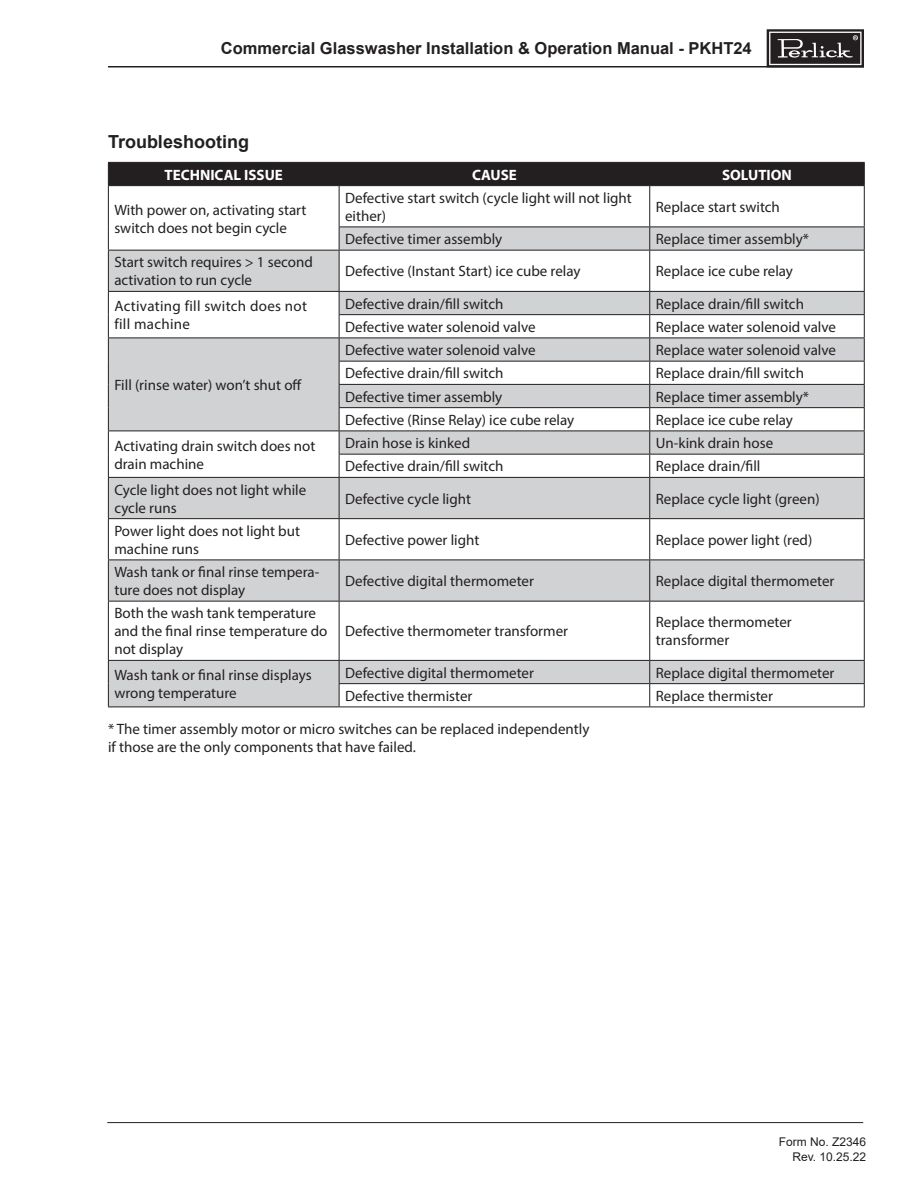
<style>
.page{position:relative;width:918px;height:1188px;background:#fff}
.page>*{position:absolute;margin:0;border:0;box-sizing:border-box;transform-origin:0 0}
.t1{font:700 18px "Arial";color:#231f20}
.t2{font:700 16.5px "Arial";color:#231f20}
.t3{font:15px/18px "Myriad Pro";color:#231f20}
.t4{font:15px/18px "Myriad Pro";letter-spacing:.02em;color:#231f20}
.t5{font:700 15px "Myriad Pro";color:#fff}
.t6{font:12px/14.4px "Arial";color:#231f20;text-align:right}
</style>
<div class="page">
<hr style="left:108px;top:66px;width:756px;height:2px;background:#231f20">
<svg style="left:767px;top:29px;width:97px;height:37px;background:#4e4b4c"></svg>
<hr style="left:107px;top:1122px;width:756px;height:1px;background:#231f20">
<svg style="left:109px;top:227px;width:755px;height:480px;fill:#d1d2d4"></svg>
<div style="left:108px;top:601px;width:231px;height:59px;background:#fff"></div>
<hr style="left:108px;top:186px;width:1px;height:41px;background:#231f20">
<hr style="left:339px;top:186px;width:1px;height:41px;background:#231f20">
<hr style="left:649px;top:186px;width:1px;height:41px;background:#231f20">
<hr style="left:864px;top:186px;width:1px;height:41px;background:#231f20">
<svg style="left:108px;top:227px;width:1px;height:23px"></svg>
<svg style="left:339px;top:228px;width:1px;height:22px"></svg>
<svg style="left:649px;top:228px;width:1px;height:22px"></svg>
<svg style="left:864px;top:228px;width:1px;height:22px"></svg>
<hr style="left:108px;top:251px;width:1px;height:40px;background:#231f20">
<hr style="left:339px;top:251px;width:1px;height:40px;background:#231f20">
<hr style="left:649px;top:251px;width:1px;height:40px;background:#231f20">
<hr style="left:864px;top:251px;width:1px;height:40px;background:#231f20">
<svg style="left:108px;top:292px;width:232px;height:185px"></svg>
<svg style="left:649px;top:292px;width:1px;height:185px"></svg>
<svg style="left:864px;top:292px;width:1px;height:185px"></svg>
<hr style="left:108px;top:478px;width:1px;height:40px;background:#231f20">
<hr style="left:339px;top:478px;width:1px;height:40px;background:#231f20">
<hr style="left:649px;top:478px;width:1px;height:40px;background:#231f20">
<hr style="left:864px;top:478px;width:1px;height:40px;background:#231f20">
<hr style="left:108px;top:519px;width:1px;height:41px;background:#231f20">
<hr style="left:339px;top:519px;width:1px;height:41px;background:#231f20">
<hr style="left:649px;top:519px;width:1px;height:41px;background:#231f20">
<hr style="left:864px;top:519px;width:1px;height:41px;background:#231f20">
<hr style="left:108px;top:560px;width:1px;height:41px;background:#231f20">
<hr style="left:339px;top:560px;width:1px;height:41px;background:#231f20">
<hr style="left:649px;top:560px;width:1px;height:41px;background:#231f20">
<hr style="left:864px;top:560px;width:1px;height:41px;background:#231f20">
<hr style="left:108px;top:602px;width:1px;height:58px;background:#231f20">
<hr style="left:339px;top:602px;width:1px;height:58px;background:#231f20">
<hr style="left:649px;top:602px;width:1px;height:58px;background:#231f20">
<hr style="left:864px;top:602px;width:1px;height:58px;background:#231f20">
<svg style="left:108px;top:661px;width:1px;height:46px"></svg>
<svg style="left:339px;top:661px;width:1px;height:46px"></svg>
<svg style="left:649px;top:661px;width:1px;height:46px"></svg>
<svg style="left:864px;top:661px;width:1px;height:46px"></svg>
<hr style="left:339px;top:227px;width:311px;height:1px;background:#231f20">
<hr style="left:650px;top:227px;width:215px;height:1px;background:#231f20">
<hr style="left:108px;top:250px;width:231px;height:1px;background:#231f20">
<hr style="left:339px;top:250px;width:311px;height:1px;background:#231f20">
<hr style="left:650px;top:250px;width:215px;height:1px;background:#231f20">
<hr style="left:108px;top:291px;width:231px;height:1px;background:#231f20">
<hr style="left:339px;top:291px;width:311px;height:1px;background:#231f20">
<hr style="left:650px;top:291px;width:215px;height:1px;background:#231f20">
<hr style="left:339px;top:314px;width:311px;height:1px;background:#231f20">
<hr style="left:650px;top:314px;width:215px;height:1px;background:#231f20">
<hr style="left:108px;top:338px;width:231px;height:1px;background:#231f20">
<hr style="left:339px;top:338px;width:311px;height:1px;background:#231f20">
<hr style="left:650px;top:338px;width:215px;height:1px;background:#231f20">
<hr style="left:339px;top:361px;width:311px;height:1px;background:#231f20">
<hr style="left:650px;top:361px;width:215px;height:1px;background:#231f20">
<hr style="left:339px;top:384px;width:311px;height:1px;background:#231f20">
<hr style="left:650px;top:384px;width:215px;height:1px;background:#231f20">
<hr style="left:339px;top:407px;width:311px;height:1px;background:#231f20">
<hr style="left:650px;top:407px;width:215px;height:1px;background:#231f20">
<hr style="left:108px;top:431px;width:231px;height:1px;background:#231f20">
<hr style="left:339px;top:431px;width:311px;height:1px;background:#231f20">
<hr style="left:650px;top:431px;width:215px;height:1px;background:#231f20">
<hr style="left:339px;top:454px;width:311px;height:1px;background:#231f20">
<hr style="left:650px;top:454px;width:215px;height:1px;background:#231f20">
<hr style="left:108px;top:477px;width:231px;height:1px;background:#231f20">
<hr style="left:339px;top:477px;width:311px;height:1px;background:#231f20">
<hr style="left:650px;top:477px;width:215px;height:1px;background:#231f20">
<hr style="left:108px;top:518px;width:231px;height:1px;background:#231f20">
<hr style="left:339px;top:518px;width:311px;height:1px;background:#231f20">
<hr style="left:650px;top:518px;width:215px;height:1px;background:#231f20">
<hr style="left:108px;top:560px;width:231px;height:1px;background:#231f20">
<hr style="left:339px;top:560px;width:311px;height:1px;background:#231f20">
<hr style="left:650px;top:560px;width:215px;height:1px;background:#231f20">
<hr style="left:108px;top:601px;width:231px;height:1px;background:#231f20">
<hr style="left:339px;top:601px;width:311px;height:1px;background:#231f20">
<hr style="left:650px;top:601px;width:215px;height:1px;background:#231f20">
<hr style="left:108px;top:660px;width:231px;height:1px;background:#231f20">
<hr style="left:339px;top:660px;width:311px;height:1px;background:#231f20">
<hr style="left:650px;top:660px;width:215px;height:1px;background:#231f20">
<hr style="left:339px;top:683px;width:311px;height:1px;background:#231f20">
<hr style="left:650px;top:683px;width:215px;height:1px;background:#231f20">
<hr style="left:108px;top:707px;width:231px;height:1px;background:#231f20">
<hr style="left:339px;top:707px;width:311px;height:1px;background:#231f20">
<hr style="left:650px;top:707px;width:215px;height:1px;background:#231f20">
<div style="left:108px;top:162px;width:757px;height:24px;background:#231f20"></div>
<hr style="left:339px;top:162px;width:311px;height:1px;background:#231f20">
<hr style="left:650px;top:162px;width:215px;height:1px;background:#231f20">
<p class="t2" style="left:221px;top:37px;width:532px">Commercial Glasswasher Installation &amp; Operation Manual - PKHT24</p>
<p class="t1" style="left:108px;top:129px;width:143px">Troubleshooting</p>
<p class="t5" style="left:165px;top:165px;width:120px">TECHNICAL ISSUE</p>
<p class="t5" style="left:472px;top:165px;width:46px">CAUSE</p>
<p class="t5" style="left:722px;top:165px;width:71px">SOLUTION</p>
<p class="t3" style="left:114px;top:200px;width:194px">With power on, activating start switch does not begin cycle</p>
<p class="t3" style="left:345px;top:189px;width:288px">Defective start switch (cycle light will not light either)</p>
<p class="t3" style="left:656px;top:198px;width:126px">Replace start switch</p>
<p class="t3" style="left:345px;top:230px;width:159px">Defective timer assembly</p>
<p class="t3" style="left:656px;top:230px;width:155px">Replace timer assembly*</p>
<p class="t3" style="left:114px;top:253px;width:200px">Start switch requires &gt; 1 second activation to run cycle</p>
<p class="t3" style="left:345px;top:262px;width:237px">Defective (Instant Start) ice cube relay</p>
<p class="t3" style="left:656px;top:262px;width:139px">Replace ice cube relay</p>
<p class="t4" style="left:114px;top:297px;width:194px">Activating fill switch does not fill machine</p>
<p class="t3" style="left:345px;top:294px;width:160px">Defective drain/fill switch</p>
<p class="t3" style="left:656px;top:294px;width:150px">Replace drain/fill switch</p>
<p class="t3" style="left:345px;top:318px;width:192px">Defective water solenoid valve</p>
<p class="t3" style="left:656px;top:318px;width:182px">Replace water solenoid valve</p>
<p class="t3" style="left:114px;top:376px;width:189px">Fill (rinse water) won’t shut off</p>
<p class="t3" style="left:345px;top:341px;width:192px">Defective water solenoid valve</p>
<p class="t3" style="left:656px;top:341px;width:182px">Replace water solenoid valve</p>
<p class="t3" style="left:345px;top:364px;width:160px">Defective drain/fill switch</p>
<p class="t3" style="left:656px;top:364px;width:150px">Replace drain/fill switch</p>
<p class="t3" style="left:345px;top:387px;width:159px">Defective timer assembly</p>
<p class="t3" style="left:656px;top:387px;width:155px">Replace timer assembly*</p>
<p class="t3" style="left:345px;top:411px;width:231px">Defective (Rinse Relay) ice cube relay</p>
<p class="t3" style="left:656px;top:411px;width:139px">Replace ice cube relay</p>
<p class="t3" style="left:114px;top:437px;width:203px">Activating drain switch does not drain machine</p>
<p class="t3" style="left:345px;top:434px;width:127px">Drain hose is kinked</p>
<p class="t3" style="left:656px;top:434px;width:119px">Un-kink drain hose</p>
<p class="t3" style="left:345px;top:457px;width:160px">Defective drain/fill switch</p>
<p class="t3" style="left:656px;top:457px;width:106px">Replace drain/fill</p>
<p class="t3" style="left:114px;top:480px;width:193px">Cycle light does not light while cycle runs</p>
<p class="t3" style="left:345px;top:489px;width:127px">Defective cycle light</p>
<p class="t3" style="left:656px;top:489px;width:165px">Replace cycle light (green)</p>
<p class="t3" style="left:114px;top:522px;width:187px">Power light does not light but machine runs</p>
<p class="t3" style="left:345px;top:531px;width:136px">Defective power light</p>
<p class="t3" style="left:656px;top:531px;width:158px">Replace power light (red)</p>
<p class="t3" style="left:114px;top:563px;width:207px">Wash tank or final rinse tempera&shy;ture does not display</p>
<p class="t3" style="left:345px;top:572px;width:190px">Defective digital thermometer</p>
<p class="t3" style="left:656px;top:572px;width:180px">Replace digital thermometer</p>
<p class="t3" style="left:114px;top:604px;width:215px">Both the wash tank temperature and the final rinse temperature do not display</p>
<p class="t3" style="left:345px;top:622px;width:225px">Defective thermometer transformer</p>
<p class="t3" style="left:656px;top:613px;width:138px">Replace thermometer transformer</p>
<p class="t3" style="left:114px;top:666px;width:199px">Wash tank or final rinse displays wrong temperature</p>
<p class="t3" style="left:345px;top:663px;width:190px">Defective digital thermometer</p>
<p class="t3" style="left:656px;top:663px;width:180px">Replace digital thermometer</p>
<p class="t3" style="left:345px;top:687px;width:129px">Defective thermister</p>
<p class="t3" style="left:656px;top:687px;width:119px">Replace thermister</p>
<p class="t3" style="left:108px;top:720px;width:483px">* The timer assembly motor or micro switches can be replaced independently if those are the only components that have failed.</p>
<p class="t6" style="left:779px;top:1135px;width:89px">Form No. Z2346<br>Rev. 10.25.22</p>
</div>
